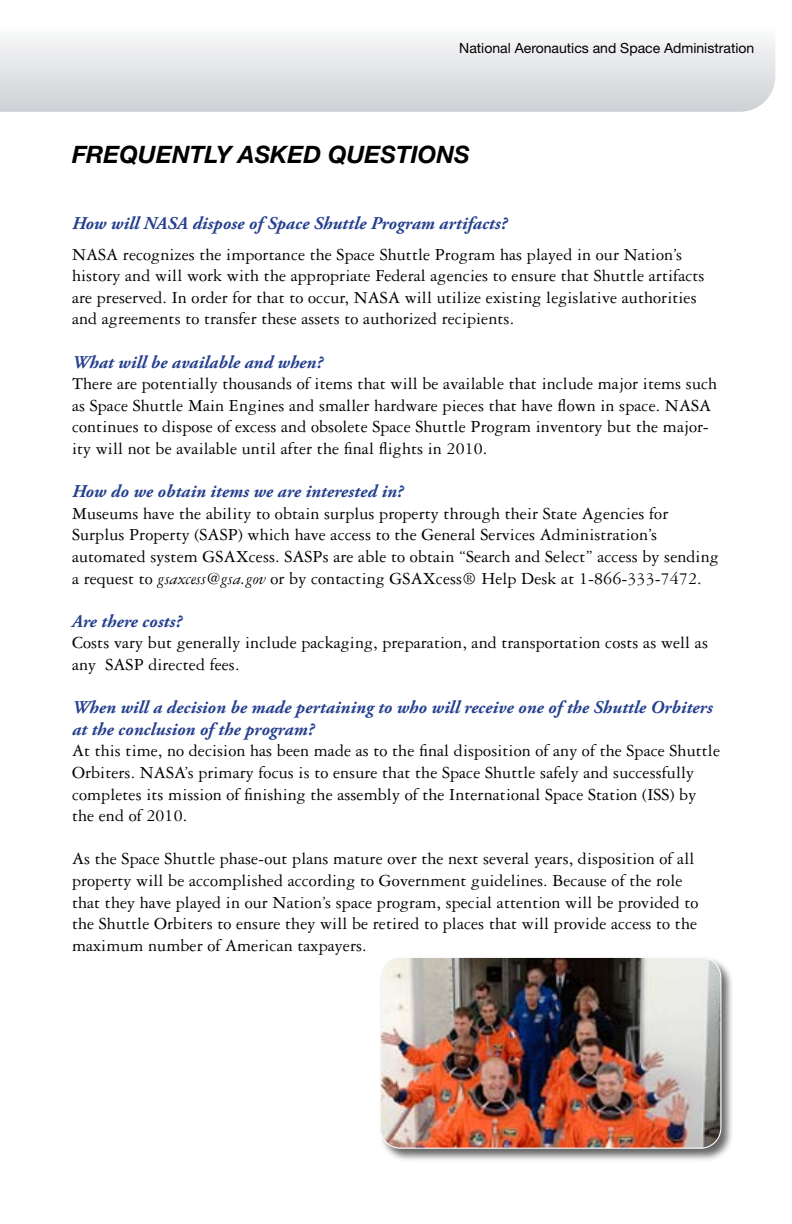
<style>
.page{position:relative;width:792px;height:1224px;background:#fff}
.page>*{position:absolute;margin:0;border:0;box-sizing:border-box;transform-origin:0 0}
.t1{font:italic 700 24px "Helvetica Neue LT Std";color:#000}
.t2{font:18px/21.6px "Garamond 3 LT Std";letter-spacing:.005em;color:#000}
.t3{font:italic 700 18px/21.6px "Adobe Garamond Pro";letter-spacing:.005em;color:#25408f}
.t4{font:14px "Helvetica Neue LT Std";color:#000}
.s1{font-style:italic}
</style>
<div class="page">
<svg style="left:0;top:37px;width:775px;height:75px"></svg>
<img style="left:385px;top:963px;width:347px;height:197px">
<img style="left:382px;top:959px;width:339px;height:189px">
<div style="left:380px;top:957px;width:341px;height:192px;border:1px solid #fff;border-radius:20px"></div>
<p class="t4" style="left:459px;top:40px;width:297px">National Aeronautics and Space Administration</p>
<h1 class="t1" style="left:72px;top:140px;width:399px">FREQUENTLY ASKED QUESTIONS</h1>
<p class="t3" style="left:72px;top:213px;width:437px">How will NASA dispose of Space Shuttle Program artifacts?</p>
<p class="t2" style="left:72px;top:244px;width:634px">NASA recognizes the importance the Space Shuttle Program has played in our Nation’s history and will work with the appropriate Federal agencies to ensure that Shuttle artifacts are preserved. In order for that to occur, NASA will utilize existing legislative authorities and agreements to transfer these assets to authorized recipients.</p>
<p class="t3" style="left:72px;top:352px;width:252px">What will be available and when?</p>
<p class="t2" style="left:72px;top:373px;width:647px">There are potentially thousands of items that will be available that include major items such as Space Shuttle Main Engines and smaller hardware pieces that have flown in space. NASA continues to dispose of excess and obsolete Space Shuttle Program inventory but the major&shy;ity will not be available until after the final flights in 2010.</p>
<p class="t3" style="left:72px;top:481px;width:333px">How do we obtain items we are interested in?</p>
<p class="t2" style="left:72px;top:503px;width:648px">Museums have the ability to obtain surplus property through their State Agencies for Surplus Property (SASP) which have access to the General Services Administration’s automated system GSAXcess. SASPs are able to obtain “Search and Select” access by sending a request to <span class="s1">gsaxcess@gsa.gov</span> or by contacting GSAXcess® Help Desk at 1-866-333-7472.</p>
<p class="t3" style="left:72px;top:611px;width:111px">Are there costs?</p>
<p class="t2" style="left:72px;top:632px;width:638px">Costs vary but generally include packaging, preparation, and transportation costs as well as any SASP directed fees.</p>
<p class="t3" style="left:72px;top:697px;width:642px">When will a decision be made pertaining to who will receive one of the Shuttle Orbiters at the conclusion of the program?</p>
<p class="t2" style="left:72px;top:740px;width:650px">At this time, no decision has been made as to the final disposition of any of the Space Shuttle Orbiters. NASA’s primary focus is to ensure that the Space Shuttle safely and successfully completes its mission of finishing the assembly of the International Space Station (ISS) by the end of 2010.</p>
<p class="t2" style="left:72px;top:848px;width:628px">As the Space Shuttle phase-out plans mature over the next several years, disposition of all property will be accomplished according to Government guidelines. Because of the role that they have played in our Nation’s space program, special attention will be provided to the Shuttle Orbiters to ensure they will be retired to places that will provide access to the maximum number of American taxpayers.</p>
</div>
